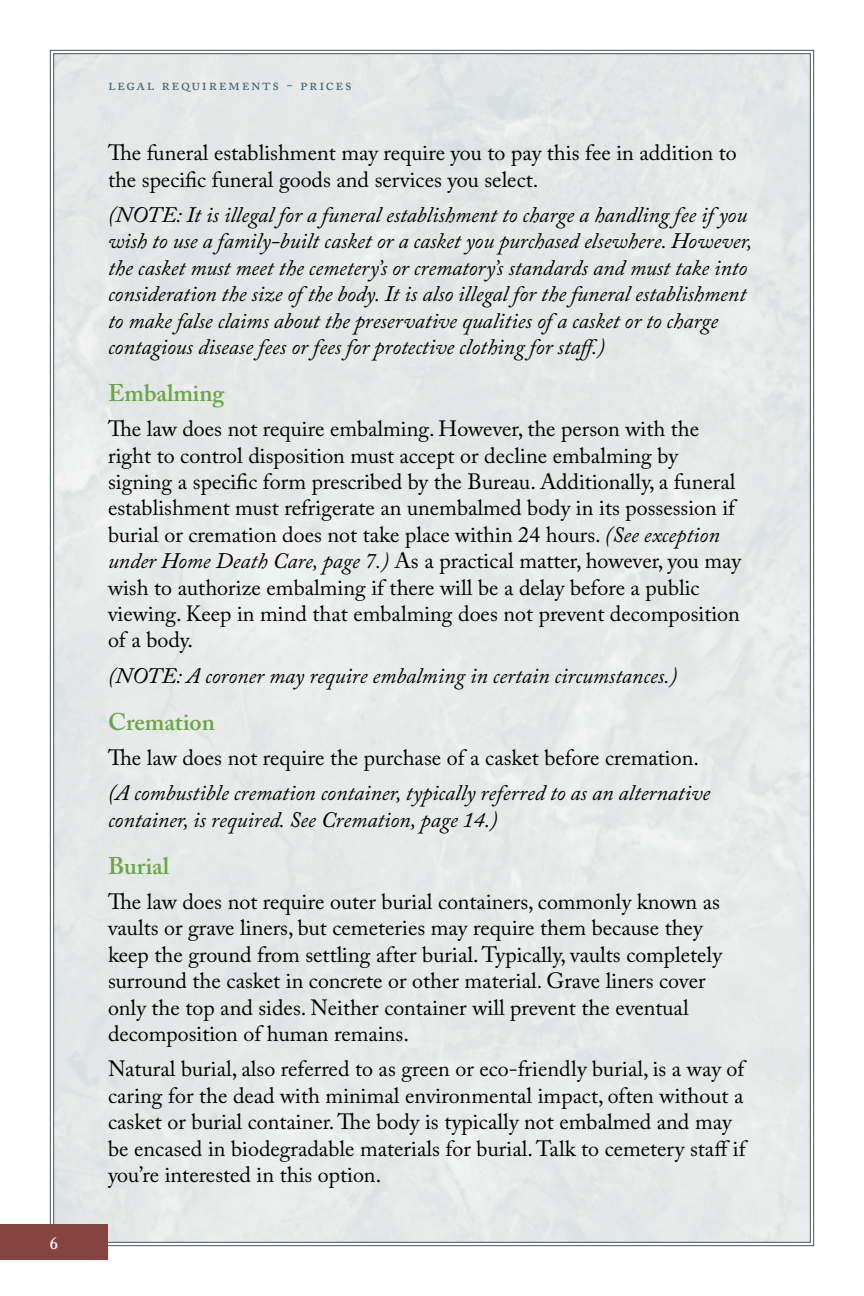
<style>
.page{position:relative;width:864px;height:1296px;background:#fff}
.page>*{position:absolute;margin:0;border:0;box-sizing:border-box;transform-origin:0 0}
.t1{font:600 24px "Adobe Caslon Pro";color:#69a743}
.t2{font:22px/26.4px "Adobe Caslon Pro";color:#000}
.t3{font:italic 22px/26.4px "Adobe Caslon Pro";color:#000}
.t4{font:600 18px "Adobe Caslon Pro";color:#fff}
.t5{font:16px "Adobe Caslon Pro";letter-spacing:.1em;color:#475f6b}
.s1{font-style:italic}
</style>
<div class="page">
<div style="left:53px;top:53px;width:758px;height:1190px;background:#e6e9e8"></div>
<div style="left:0;top:1224px;width:108px;height:36px;background:#854440"></div>
<p class="t4" style="left:50px;top:1232px;width:10px">6</p>
<p class="t5" style="left:108px;top:75px;width:245px">l ega l r eq u ir ement s - p r i c e s</p>
<p class="t2" style="left:108px;top:139px;width:630px">The funeral establishment may require you to pay this fee in addition to the specific funeral goods and services you select.</p>
<p class="t3" style="left:108px;top:201px;width:646px">(NOTE: It is illegal for a funeral establishment to charge a handling fee if you wish to use a family-built casket or a casket you purchased elsewhere. However, the casket must meet the cemetery’s or crematory’s standards and must take into consideration the size of the body. It is also illegal for the funeral establishment to make false claims about the preservative qualities of a casket or to charge contagious disease fees or fees for protective clothing for staff.)</p>
<p class="t1" style="left:108px;top:378px;width:118px">Embalming</p>
<p class="t2" style="left:108px;top:415px;width:635px">The law does not require embalming. However, the person with the right to control disposition must accept or decline embalming by signing a specific form prescribed by the Bureau. Additionally, a funeral establishment must refrigerate an unembalmed body in its possession if burial or cremation does not take place within 24 hours. <span class="s1">(See exception under Home Death Care, page 7.)</span> As a practical matter, however, you may wish to authorize embalming if there will be a delay before a public viewing. Keep in mind that embalming does not prevent decomposition of a body.</p>
<p class="t3" style="left:108px;top:662px;width:571px">(NOTE: A coroner may require embalming in certain circumstances.)</p>
<p class="t1" style="left:108px;top:707px;width:108px">Cremation</p>
<p class="t2" style="left:108px;top:744px;width:592px">The law does not require the purchase of a casket before cremation.</p>
<p class="t3" style="left:108px;top:780px;width:604px">(A combustible cremation container, typically referred to as an alternative container, is required. See Cremation, page 14.)</p>
<p class="t1" style="left:108px;top:851px;width:63px">Burial</p>
<p class="t2" style="left:108px;top:888px;width:616px">The law does not require outer burial containers, commonly known as vaults or grave liners, but cemeteries may require them because they keep the ground from settling after burial. Typically, vaults completely surround the casket in concrete or other material. Grave liners cover only the top and sides. Neither container will prevent the eventual decomposition of human remains.</p>
<p class="t2" style="left:108px;top:1056px;width:642px">Natural burial, also referred to as green or eco-friendly burial, is a way of caring for the dead with minimal environmental impact, often without a casket or burial container. The body is typically not embalmed and may be encased in biodegradable materials for burial. Talk to cemetery staff if you’re interested in this option.</p>
</div>
